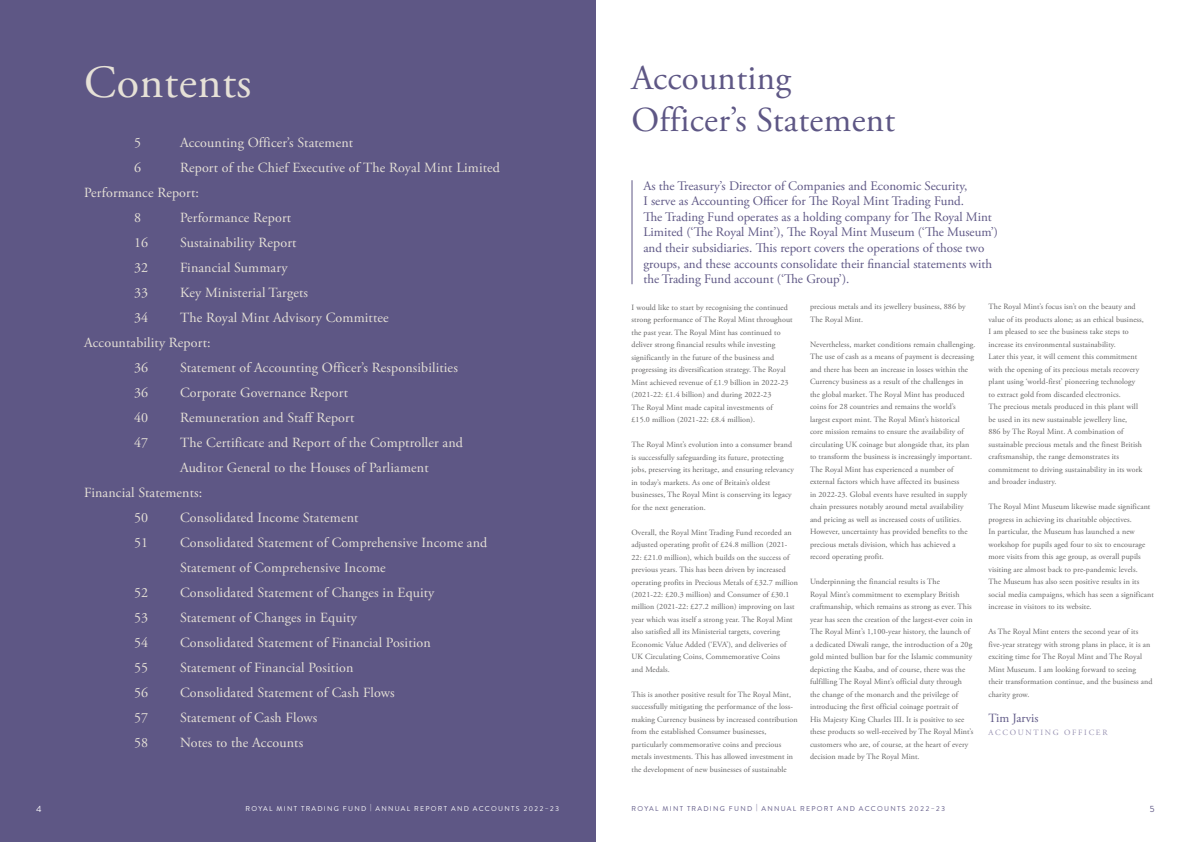
<style>
.page{position:relative;width:1191px;height:842px;background:#fff}
.page>*{position:absolute;margin:0;border:0;box-sizing:border-box;transform-origin:0 0}
.t1{font:46px "Adobe Garamond Pro";letter-spacing:.01em;color:#e6e1d7}
.t2{font:35px/42px "Adobe Garamond Pro";letter-spacing:.01em;color:#5e5785}
.t3{font:14px/25px "Adobe Garamond Pro";letter-spacing:.01em;color:#e6e1d7}
.t4{font:13px/15.6px "Adobe Garamond Pro";color:#5e5785}
.t5{font:12.5px "Adobe Garamond Pro";color:#5e5785}
.t6{font:9px "Brandon Grotesque";color:#fff}
.t7{font:9px "Brandon Grotesque";color:#5e5785}
.t8{font:8px/12.5px "Adobe Garamond Pro";letter-spacing:.01em;color:#646363}
.t9{font:8px "Adobe Garamond Pro";letter-spacing:.215em;color:#9892b2}
.t10{font:7px "Brandon Grotesque";letter-spacing:.18em;color:#fff}
.t11{font:7px "Brandon Grotesque";letter-spacing:.18em;color:#5e5785}
</style>
<div class="page">
<div style="left:0;top:0;width:595px;height:842px;background:#5e5785"></div>
<hr style="left:631px;top:180px;width:1px;height:104px;background:#5e5785">
<h1 class="t1" style="left:84px;top:55px;width:169px">Contents</h1>
<h3 class="t3" style="left:134px;top:131px;width:8px">5</h3>
<h3 class="t3" style="left:180px;top:131px;width:175px">Accounting Officer’s Statement</h3>
<h3 class="t3" style="left:134px;top:156px;width:8px">6</h3>
<h3 class="t3" style="left:180px;top:156px;width:321px">Report of the Chief Executive of The Royal Mint Limited</h3>
<h3 class="t3" style="left:84px;top:181px;width:116px">Performance Report:</h3>
<h3 class="t3" style="left:134px;top:206px;width:8px">8</h3>
<h3 class="t3" style="left:180px;top:206px;width:113px">Performance Report</h3>
<h3 class="t3" style="left:134px;top:231px;width:16px">16</h3>
<h3 class="t3" style="left:180px;top:231px;width:118px">Sustainability Report</h3>
<h3 class="t3" style="left:134px;top:256px;width:16px">32</h3>
<h3 class="t3" style="left:180px;top:256px;width:109px">Financial Summary</h3>
<h3 class="t3" style="left:134px;top:281px;width:16px">33</h3>
<h3 class="t3" style="left:180px;top:281px;width:129px">Key Ministerial Targets</h3>
<h3 class="t3" style="left:134px;top:306px;width:16px">34</h3>
<h3 class="t3" style="left:180px;top:306px;width:210px">The Royal Mint Advisory Committee</h3>
<h3 class="t3" style="left:84px;top:331px;width:128px">Accountability Report:</h3>
<h3 class="t3" style="left:134px;top:356px;width:16px">36</h3>
<h3 class="t3" style="left:180px;top:356px;width:279px">Statement of Accounting Officer’s Responsibilities</h3>
<h3 class="t3" style="left:134px;top:381px;width:16px">36</h3>
<h3 class="t3" style="left:180px;top:381px;width:169px">Corporate Governance Report</h3>
<h3 class="t3" style="left:134px;top:406px;width:16px">40</h3>
<h3 class="t3" style="left:180px;top:406px;width:176px">Remuneration and Staff Report</h3>
<h3 class="t3" style="left:134px;top:431px;width:16px">47</h3>
<h3 class="t3" style="left:180px;top:431px;width:284px">The Certificate and Report of the Comptroller and</h3>
<h3 class="t3" style="left:180px;top:456px;width:250px">Auditor General to the Houses of Parliament</h3>
<h3 class="t3" style="left:84px;top:481px;width:120px">Financial Statements:</h3>
<h3 class="t3" style="left:134px;top:506px;width:16px">50</h3>
<h3 class="t3" style="left:180px;top:506px;width:180px">Consolidated Income Statement</h3>
<h3 class="t3" style="left:134px;top:531px;width:16px">51</h3>
<h3 class="t3" style="left:180px;top:531px;width:309px">Consolidated Statement of Comprehensive Income and<br>Statement of Comprehensive Income</h3>
<h3 class="t3" style="left:134px;top:581px;width:16px">52</h3>
<h3 class="t3" style="left:180px;top:581px;width:256px">Consolidated Statement of Changes in Equity</h3>
<h3 class="t3" style="left:134px;top:606px;width:16px">53</h3>
<h3 class="t3" style="left:180px;top:606px;width:178px">Statement of Changes in Equity</h3>
<h3 class="t3" style="left:134px;top:631px;width:16px">54</h3>
<h3 class="t3" style="left:180px;top:631px;width:252px">Consolidated Statement of Financial Position</h3>
<h3 class="t3" style="left:134px;top:656px;width:16px">55</h3>
<h3 class="t3" style="left:180px;top:656px;width:175px">Statement of Financial Position</h3>
<h3 class="t3" style="left:134px;top:681px;width:16px">56</h3>
<h3 class="t3" style="left:180px;top:681px;width:216px">Consolidated Statement of Cash Flows</h3>
<h3 class="t3" style="left:134px;top:706px;width:16px">57</h3>
<h3 class="t3" style="left:180px;top:706px;width:139px">Statement of Cash Flows</h3>
<h3 class="t3" style="left:134px;top:731px;width:16px">58</h3>
<h3 class="t3" style="left:180px;top:731px;width:125px">Notes to the Accounts</h3>
<h2 class="t2" style="left:631px;top:58px;width:265px">Accounting<br>Officer’s Statement</h2>
<p class="t4" style="left:643px;top:178px;width:356px">As the Treasury’s Director of Companies and Economic Security,<br>I serve as Accounting Officer for The Royal Mint Trading Fund.<br>The Trading Fund operates as a holding company for The Royal Mint Limited (‘The Royal Mint’), The Royal Mint Museum (‘The Museum’) and their subsidiaries. This report covers the operations of those two groups, and these accounts consolidate their financial statements with the Trading Fund account (‘The Group’).</p>
<p class="t8" style="left:631px;top:301px;width:163px">I would like to start by recognising the continued strong performance of The Royal Mint throughout the past year. The Royal Mint has continued to deliver strong financial results while investing significantly in the future of the business and progressing its diversification strategy. The Royal Mint achieved revenue of £1.9 billion in 2022-23 (2021-22: £1.4 billion) and during 2022-23<br>The Royal Mint made capital investments of £15.0 million (2021-22: £8.4 million).</p>
<p class="t8" style="left:631px;top:438px;width:164px">The Royal Mint’s evolution into a consumer brand is successfully safeguarding its future, protecting jobs, preserving its heritage, and ensuring relevancy in today’s markets. As one of Britain’s oldest businesses, The Royal Mint is conserving its legacy for the next generation.</p>
<p class="t8" style="left:631px;top:526px;width:168px">Overall, the Royal Mint Trading Fund recorded an adjusted operating profit of £24.8 million (2021- 22: £21.0 million), which builds on the success of previous years. This has been driven by increased operating profits in Precious Metals of £32.7 million (2021-22: £20.3 million) and Consumer of £30.1 million (2021-22: £27.2 million) improving on last year which was itself a strong year. The Royal Mint also satisfied all its Ministerial targets, covering Economic Value Added (‘EVA’), and deliveries of UK Circulating Coins, Commemorative Coins<br>and Medals.</p>
<p class="t8" style="left:631px;top:688px;width:168px">This is another positive result for The Royal Mint, successfully mitigating the performance of the loss&shy;making Currency business by increased contribution from the established Consumer businesses, particularly commemorative coins and precious metals investments. This has allowed investment in the development of new businesses of sustainable</p>
<p class="t8" style="left:810px;top:301px;width:157px">precious metals and its jewellery business, 886 by<br>The Royal Mint.</p>
<p class="t8" style="left:810px;top:338px;width:167px">Nevertheless, market conditions remain challenging.<br>The use of cash as a means of payment is decreasing and there has been an increase in losses within the Currency business as a result of the challenges in<br>the global market. The Royal Mint has produced coins for 28 countries and remains the world’s largest export mint. The Royal Mint’s historical<br>core mission remains to ensure the availability of circulating UK coinage but alongside that, its plan to transform the business is increasingly important.<br>The Royal Mint has experienced a number of external factors which have affected its business<br>in 2022-23. Global events have resulted in supply chain pressures notably around metal availability and pricing as well as increased costs of utilities.<br>However, uncertainty has provided benefits to the precious metals division, which has achieved a record operating profit.</p>
<p class="t8" style="left:810px;top:576px;width:165px">Underpinning the financial results is The<br>Royal Mint’s commitment to exemplary British craftmanship, which remains as strong as ever. This year has seen the creation of the largest-ever coin in The Royal Mint’s 1,100-year history, the launch of a dedicated Diwali range, the introduction of a 20g gold minted bullion bar for the Islamic community depicting the Kaaba, and of course, there was the fulfilling The Royal Mint’s official duty through the change of the monarch and the privilege of introducing the first official coinage portrait of<br>His Majesty King Charles III. It is positive to see these products so well-received by The Royal Mint’s customers who are, of course, at the heart of every decision made by The Royal Mint.</p>
<p class="t8" style="left:988px;top:301px;width:157px">The Royal Mint’s focus isn’t on the beauty and value of its products alone; as an ethical business, I am pleased to see the business take steps to increase its environmental sustainability.<br>Later this year, it will cement this commitment with the opening of its precious metals recovery plant using ‘world-first’ pioneering technology<br>to extract gold from discarded electronics.<br>The precious metals produced in this plant will be used in its new sustainable jewellery line,<br>886 by The Royal Mint. A combination of sustainable precious metals and the finest British craftsmanship, the range demonstrates its commitment to driving sustainability in its work and broader industry.</p>
<p class="t8" style="left:988px;top:501px;width:167px">The Royal Mint Museum likewise made significant progress in achieving its charitable objectives.<br>In particular, the Museum has launched a new workshop for pupils aged four to six to encourage more visits from this age group, as overall pupils visiting are almost back to pre-pandemic levels.<br>The Museum has also seen positive results in its social media campaigns, which has seen a significant increase in visitors to its website.</p>
<p class="t8" style="left:988px;top:626px;width:165px">As The Royal Mint enters the second year of its five-year strategy with strong plans in place, it is an exciting time for The Royal Mint and The Royal Mint Museum. I am looking forward to seeing their transformation continue, and the business and charity grow.</p>
<h3 class="t5" style="left:988px;top:711px;width:51px">Tim Jarvis</h3>
<p class="t9" style="left:988px;top:727px;width:120px">ACCOUNTING OFFICER</p>
<p class="t6" style="left:36px;top:803px;width:7px">4</p>
<p class="t10" style="left:246px;top:803px;width:315px">ROYAL MINT TRADING FUND | ANNUAL REPORT AND ACCOUNTS 2022–23</p>
<p class="t11" style="left:631px;top:803px;width:315px">ROYAL MINT TRADING FUND | ANNUAL REPORT AND ACCOUNTS 2022–23</p>
<p class="t7" style="left:1149px;top:803px;width:7px">5</p>
</div>
